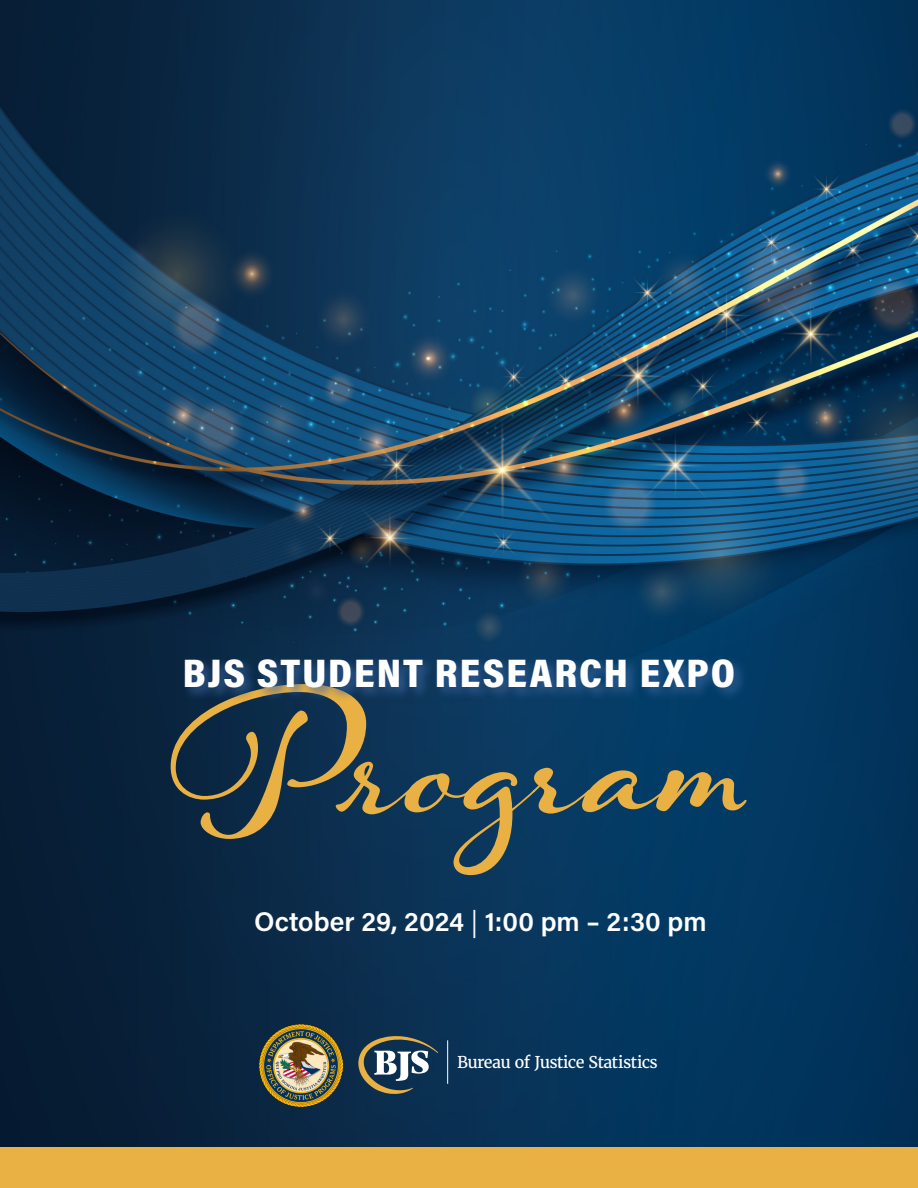
<style>
.page{position:relative;width:918px;height:1188px;background:#fff}
.page>*{position:absolute;margin:0;border:0;box-sizing:border-box;transform-origin:0 0}
.t1{font:40.2px "Acumin Variable Concept";letter-spacing:.045em;color:#fff;scale:1.05 1}
.t2{font:27px "Acumin Variable Concept";color:#fff}
.t3{font:16.2px "Merriweather";letter-spacing:-.04em;color:#fff}
</style>
<div class="page">
<div style="left:848px;top:1133px;width:29px;height:29px;background:#e9b043;border-radius:50%"></div>
<div style="left:848px;top:1133px;width:29px;height:29px;border:1px solid #e9b043;border-radius:50%"></div>
<img style="left:0;top:0;width:918px;height:1147px">
<svg style="left:171px;top:684px;width:576px;height:191px;background:#234356"></svg>
<div style="left:182px;top:656px;width:566px;height:46px;background:#3a66a2;opacity:.75"></div>
<img style="left:260px;top:1025px;width:82px;height:82px">
<svg style="left:358px;top:1036px;width:80px;height:58px;background:#54656c"></svg>
<hr style="left:447px;top:1040px;width:1px;height:44px;background:#fff">
<div style="left:0;top:1148px;width:918px;height:40px;background:#e9b043"></div>
<h1 class="t1" style="left:183px;top:645px;width:528px">BJS STUDENT RESEARCH EXPO</h1>
<p class="t2" style="left:254px;top:903px;width:454px">October 29, 2024 | 1:00 pm – 2:30 pm</p>
<p class="t3" style="left:457px;top:1052px;width:202px">Bureau of Justice Statistics</p>
</div>
